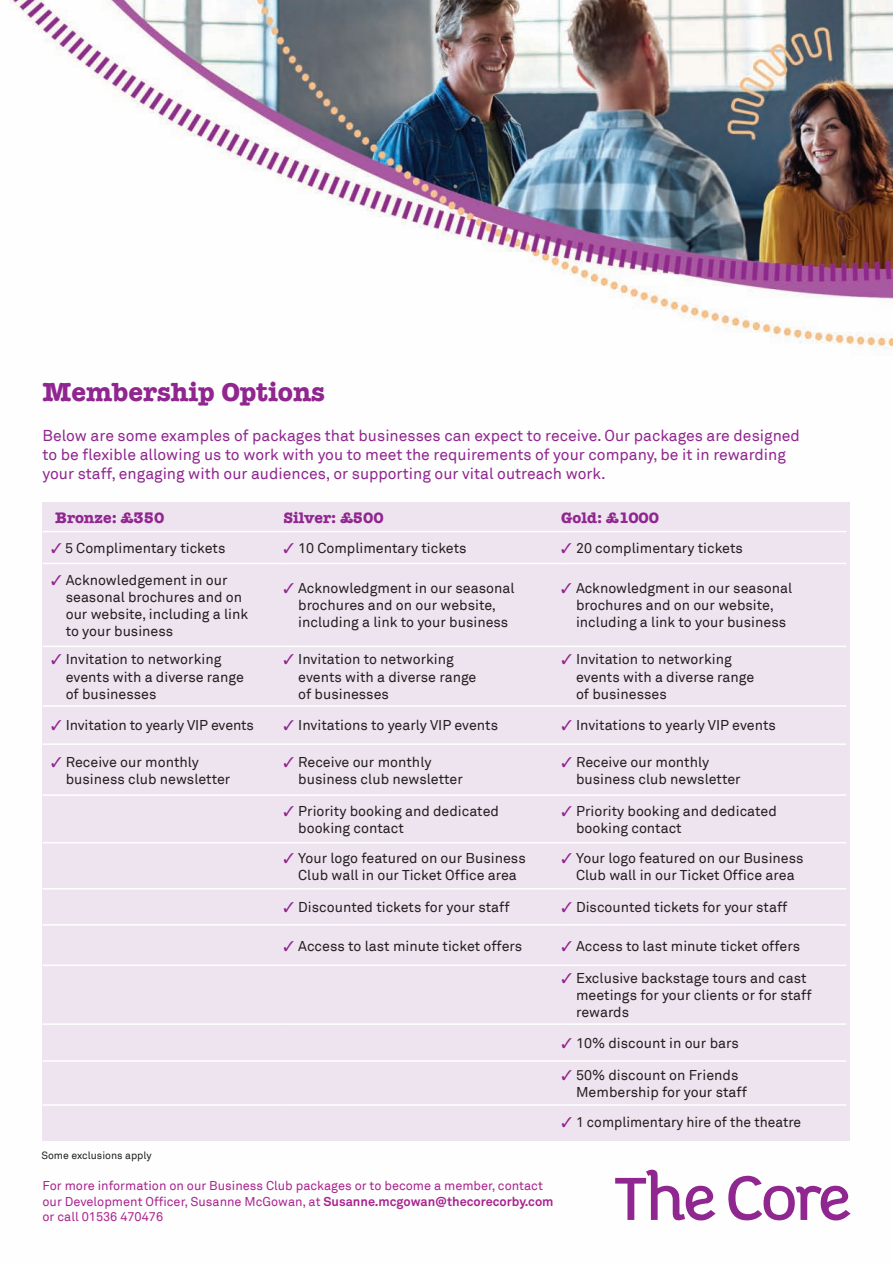
<style>
.page{position:relative;width:893px;height:1263px;background:#fff}
.page>*{position:absolute;margin:0;border:0;box-sizing:border-box;transform-origin:0 0}
.t1{font:700 27px "American Typewriter";color:#90268f}
.t2{font:15.75px/18.9px "Akkurat";color:#90268f}
.t3{font:700 15.75px "American Typewriter";color:#90268f}
.t4{font:14.25px/17.1px "Akkurat";color:#231f20}
.t5{font:12.75px/15.3px "Akkurat";color:#a9248e}
.t6{font:10.5px "Akkurat";color:#231f20}
.s1{color:#90268f}
.s2{font-family:"Akkurat Pro";font-weight:700}
</style>
<div class="page">
<img style="left:10px;top:0;width:883px;height:1221px">
<svg style="left:615px;top:1169px;width:100px;height:51px"></svg>
<svg style="left:728px;top:1176px;width:122px;height:45px"></svg>
<div style="left:43px;top:503px;width:807px;height:638px;background:#eee4f0"></div>
<hr style="left:43px;top:563px;width:240px;height:1px;background:#fff">
<hr style="left:283px;top:563px;width:278px;height:1px;background:#fff">
<hr style="left:561px;top:563px;width:285px;height:1px;background:#fff">
<hr style="left:43px;top:646px;width:240px;height:1px;background:#fff">
<hr style="left:283px;top:646px;width:278px;height:1px;background:#fff">
<hr style="left:561px;top:646px;width:285px;height:1px;background:#fff">
<hr style="left:43px;top:705px;width:240px;height:2px;background:#fff">
<hr style="left:283px;top:705px;width:278px;height:2px;background:#fff">
<hr style="left:561px;top:705px;width:285px;height:2px;background:#fff">
<hr style="left:43px;top:743px;width:240px;height:2px;background:#fff">
<hr style="left:283px;top:743px;width:278px;height:2px;background:#fff">
<hr style="left:561px;top:743px;width:285px;height:2px;background:#fff">
<hr style="left:43px;top:794px;width:240px;height:2px;background:#fff">
<hr style="left:283px;top:794px;width:278px;height:2px;background:#fff">
<hr style="left:561px;top:794px;width:285px;height:2px;background:#fff">
<hr style="left:43px;top:842px;width:240px;height:1px;background:#fff">
<hr style="left:283px;top:842px;width:278px;height:1px;background:#fff">
<hr style="left:561px;top:842px;width:285px;height:1px;background:#fff">
<hr style="left:43px;top:888px;width:240px;height:1px;background:#fff">
<hr style="left:283px;top:888px;width:278px;height:1px;background:#fff">
<hr style="left:561px;top:888px;width:285px;height:1px;background:#fff">
<hr style="left:43px;top:924px;width:240px;height:2px;background:#fff">
<hr style="left:283px;top:924px;width:278px;height:2px;background:#fff">
<hr style="left:561px;top:924px;width:285px;height:2px;background:#fff">
<hr style="left:43px;top:964px;width:240px;height:2px;background:#fff">
<hr style="left:283px;top:964px;width:278px;height:2px;background:#fff">
<hr style="left:561px;top:964px;width:285px;height:2px;background:#fff">
<hr style="left:43px;top:1023px;width:240px;height:2px;background:#fff">
<hr style="left:283px;top:1023px;width:278px;height:2px;background:#fff">
<hr style="left:561px;top:1023px;width:285px;height:2px;background:#fff">
<hr style="left:43px;top:1060px;width:240px;height:2px;background:#fff">
<hr style="left:283px;top:1060px;width:278px;height:2px;background:#fff">
<hr style="left:561px;top:1060px;width:285px;height:2px;background:#fff">
<hr style="left:43px;top:1104px;width:240px;height:2px;background:#fff">
<hr style="left:283px;top:1104px;width:278px;height:2px;background:#fff">
<hr style="left:561px;top:1104px;width:285px;height:2px;background:#fff">
<hr style="left:43px;top:531px;width:240px;height:1px;background:#fff">
<hr style="left:283px;top:531px;width:278px;height:1px;background:#fff">
<hr style="left:561px;top:531px;width:285px;height:1px;background:#fff">
<h1 class="t1" style="left:43px;top:369px;width:284px">Membership Options</h1>
<p class="t2" style="left:43px;top:427px;width:759px">Below are some examples of packages that businesses can expect to receive. Our packages are designed to be flexible allowing us to work with you to meet the requirements of your company, be it in rewarding your staff, engaging with our audiences, or supporting our vital outreach work.</p>
<p class="t3" style="left:55px;top:504px;width:111px">Bronze: £350</p>
<p class="t3" style="left:283px;top:504px;width:102px">Silver: £500</p>
<p class="t3" style="left:561px;top:504px;width:99px">Gold: £1000</p>
<p class="t4" style="left:51px;top:540px;width:176px"><span class="s1">✓</span> 5 Complimentary tickets</p>
<p class="t4" style="left:283px;top:540px;width:185px"><span class="s1">✓</span> 10 Complimentary tickets</p>
<p class="t4" style="left:561px;top:540px;width:183px"><span class="s1">✓</span> 20 complimentary tickets</p>
<p class="t4" style="left:66px;top:571px;width:184px;text-indent:-15px"><span class="s1">✓</span> Acknowledgement in our seasonal brochures and on our website, including a link to your business</p>
<p class="t4" style="left:298px;top:580px;width:218px;text-indent:-15px"><span class="s1">✓</span> Acknowledgment in our seasonal brochures and on our website, including a link to your business</p>
<p class="t4" style="left:576px;top:580px;width:218px;text-indent:-15px"><span class="s1">✓</span> Acknowledgment in our seasonal brochures and on our website, including a link to your business</p>
<p class="t4" style="left:66px;top:651px;width:180px;text-indent:-15px"><span class="s1">✓</span> Invitation to networking events with a diverse range of businesses</p>
<p class="t4" style="left:298px;top:651px;width:180px;text-indent:-15px"><span class="s1">✓</span> Invitation to networking events with a diverse range of businesses</p>
<p class="t4" style="left:576px;top:651px;width:180px;text-indent:-15px"><span class="s1">✓</span> Invitation to networking events with a diverse range of businesses</p>
<p class="t4" style="left:51px;top:717px;width:204px"><span class="s1">✓</span> Invitation to yearly VIP events</p>
<p class="t4" style="left:283px;top:717px;width:216px"><span class="s1">✓</span> Invitations to yearly VIP events</p>
<p class="t4" style="left:561px;top:717px;width:216px"><span class="s1">✓</span> Invitations to yearly VIP events</p>
<p class="t4" style="left:66px;top:753px;width:166px;text-indent:-15px"><span class="s1">✓</span> Receive our monthly business club newsletter</p>
<p class="t4" style="left:298px;top:753px;width:166px;text-indent:-15px"><span class="s1">✓</span> Receive our monthly business club newsletter</p>
<p class="t4" style="left:576px;top:753px;width:166px;text-indent:-15px"><span class="s1">✓</span> Receive our monthly business club newsletter</p>
<p class="t4" style="left:298px;top:803px;width:202px;text-indent:-15px"><span class="s1">✓</span> Priority booking and dedicated booking contact</p>
<p class="t4" style="left:576px;top:803px;width:202px;text-indent:-15px"><span class="s1">✓</span> Priority booking and dedicated booking contact</p>
<p class="t4" style="left:284px;top:849px;width:244px;text-align:center"><span class="s1">✓</span> Your logo featured on our Business<br>Club wall in our Ticket Office area</p>
<p class="t4" style="left:561px;top:849px;width:244px;text-align:center"><span class="s1">✓</span> Your logo featured on our Business<br>Club wall in our Ticket Office area</p>
<p class="t4" style="left:284px;top:899px;width:228px"><span class="s1">✓</span> Discounted tickets for your staff</p>
<p class="t4" style="left:561px;top:899px;width:228px"><span class="s1">✓</span> Discounted tickets for your staff</p>
<p class="t4" style="left:284px;top:937px;width:240px"><span class="s1">✓</span> Access to last minute ticket offers</p>
<p class="t4" style="left:561px;top:937px;width:240px"><span class="s1">✓</span> Access to last minute ticket offers</p>
<p class="t4" style="left:576px;top:970px;width:237px;text-indent:-15px"><span class="s1">✓</span> Exclusive backstage tours and cast meetings for your clients or for staff rewards</p>
<p class="t4" style="left:561px;top:1035px;width:179px"><span class="s1">✓</span> 10% discount in our bars</p>
<p class="t4" style="left:576px;top:1067px;width:172px;text-indent:-15px"><span class="s1">✓</span> 50% discount on Friends<br>Membership for your staff</p>
<p class="t4" style="left:561px;top:1114px;width:241px"><span class="s1">✓</span> 1 complimentary hire of the theatre</p>
<p class="t6" style="left:41px;top:1149px;width:112px">Some exclusions apply</p>
<p class="t5" style="left:43px;top:1178px;width:513px">For more information on our Business Club packages or to become a member, contact our Development Officer, Susanne McGowan, at <span class="s2">Susanne.mcgowan@thecorecorby.com </span>or call 01536 470476</p>
</div>
